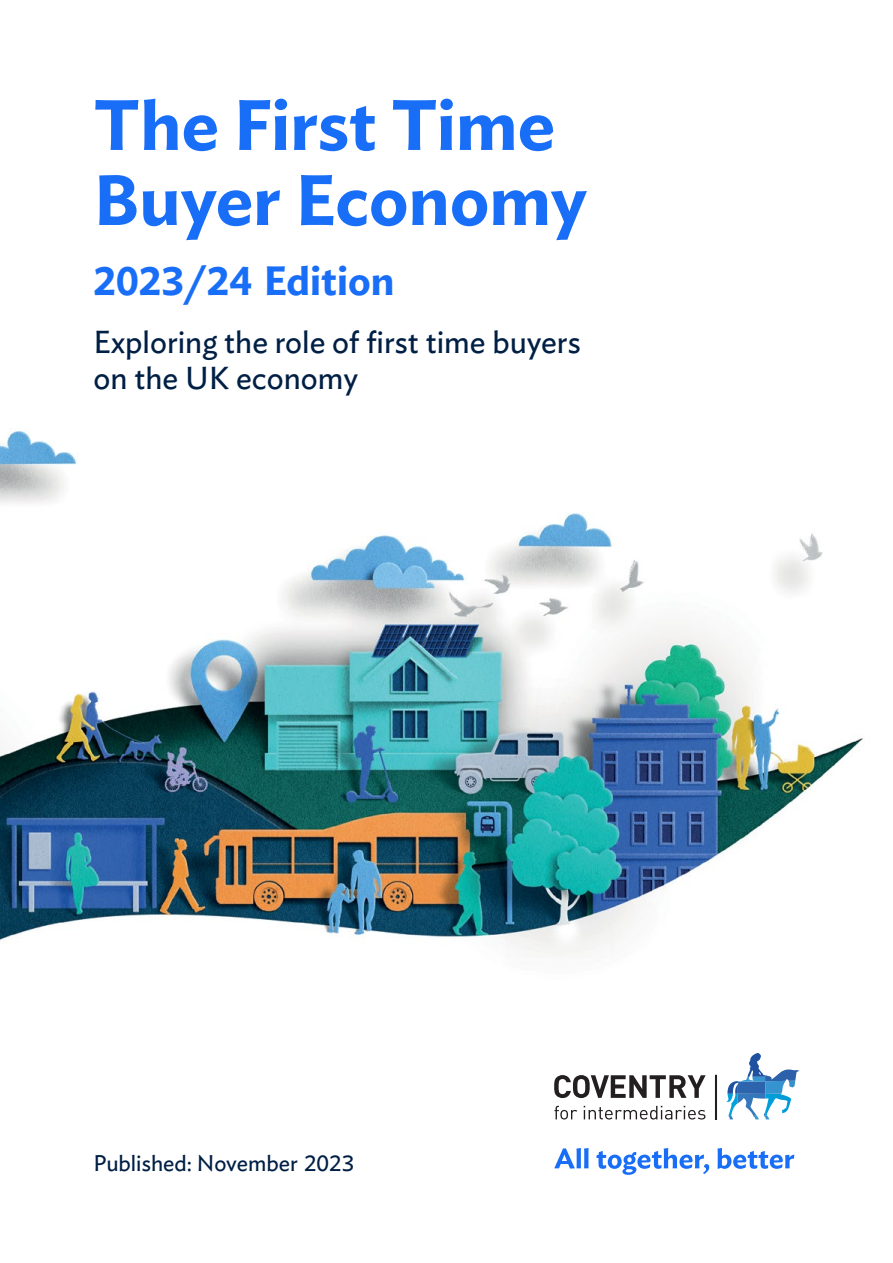
<style>
.page{position:relative;width:893px;height:1263px;background:#fff}
.page>*{position:absolute;margin:0;border:0;box-sizing:border-box;transform-origin:0 0}
.t1{font:600 70.5px/75px "Ideal Sans";color:#196ef7}
.t2{font:600 40.5px "Ideal Sans";color:#196ef7}
.t3{font:31.5px/36px "Ideal Sans";color:#001f45}
.t4{font:22.5px "Ideal Sans";color:#001f45}
</style>
<div class="page">
<img style="left:0;top:430px;width:863px;height:526px">
<svg style="left:554px;top:1075px;width:152px;height:23px"></svg>
<div style="left:715px;top:1075px;width:1px;height:44px;border:1px solid #231f20"></div>
<svg style="left:726px;top:1053px;width:73px;height:66px"></svg>
<svg style="left:554px;top:1106px;width:23px;height:13px"></svg>
<svg style="left:584px;top:1106px;width:121px;height:13px"></svg>
<svg style="left:554px;top:1148px;width:35px;height:20px"></svg>
<svg style="left:596px;top:1148px;width:113px;height:27px"></svg>
<svg style="left:717px;top:1148px;width:77px;height:21px"></svg>
<h1 class="t1" style="left:94px;top:82px;width:495px">The First Time<br>Buyer Economy</h1>
<p class="t2" style="left:94px;top:250px;width:302px">2023/24 Edition</p>
<p class="t3" style="left:94px;top:321px;width:489px">Exploring the role of first time buyers on the UK economy</p>
<p class="t4" style="left:94px;top:1146px;width:262px">Published: November 2023</p>
</div>
